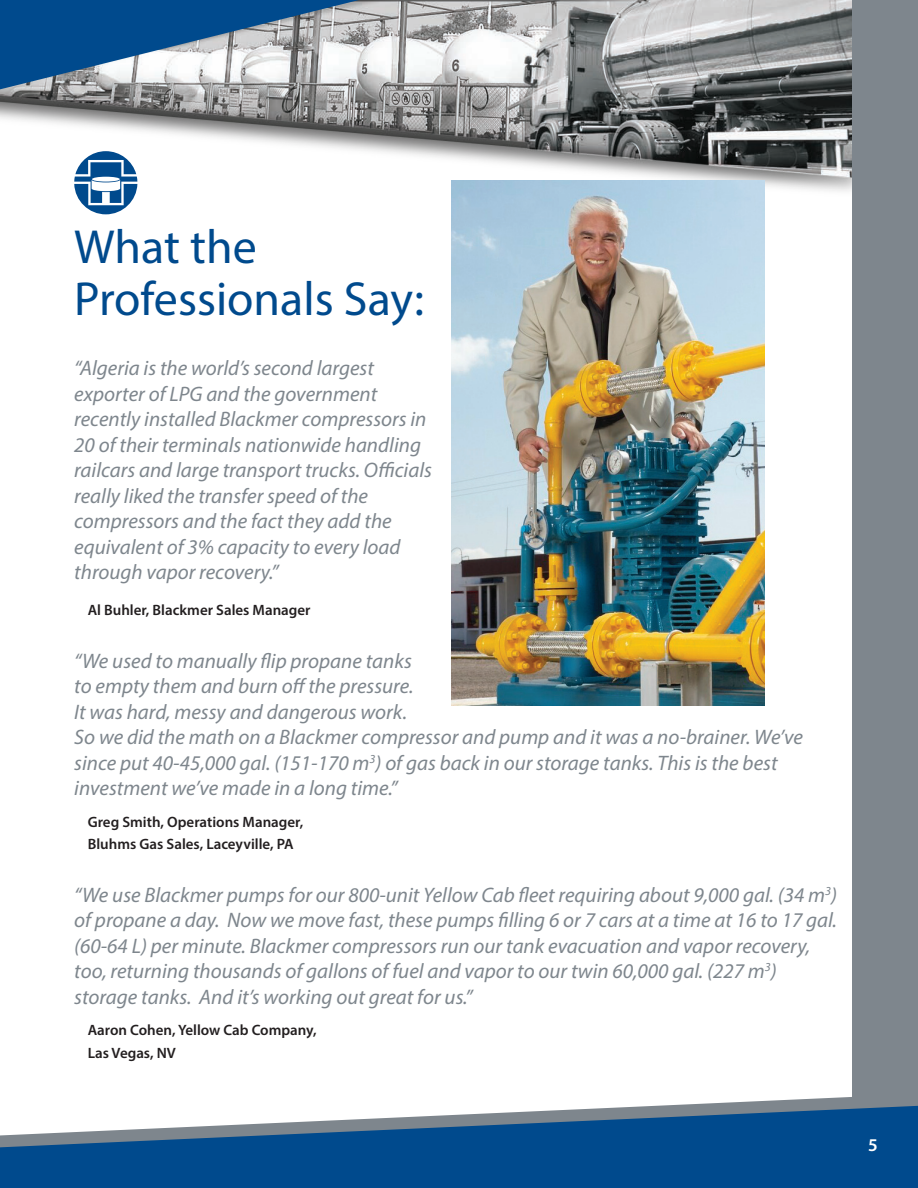
<style>
.page{position:relative;width:918px;height:1188px;background:#fff}
.page>*{position:absolute;margin:0;border:0;box-sizing:border-box;transform-origin:0 0}
.t1{font:48px/51.8px "Myriad Pro";color:#004a8d}
.t2{font:italic 21px/25.5px "Myriad Pro";color:#7e868d}
.t3{font:600 18px "Myriad Pro";color:#fff}
.t4{font:600 15px/22.5px "Myriad Pro";color:#231f20}
</style>
<div class="page">
<img style="left:415px;top:0;width:437px;height:191px">
<div style="left:852px;top:0;width:66px;height:1188px;background:#7e868d"></div>
<svg style="left:675px;top:1097px;width:177px;height:8px"></svg>
<svg style="left:0;top:1105px;width:918px;height:83px;background:#32699c"></svg>
<svg style="left:0;top:0;width:415px;height:215px"></svg>
<img style="left:451px;top:180px;width:314px;height:525px">
<h1 class="t1" style="left:74px;top:221px;width:351px">What the<br>Professionals Say:</h1>
<p class="t2" style="left:74px;top:355px;width:359px">“Algeria is the world’s second largest exporter of LPG and the government recently installed Blackmer compressors in 20 of their terminals nationwide handling railcars and large transport trucks. Officials really liked the transfer speed of the compressors and the fact they add the equivalent of 3% capacity to every load through vapor recovery.”</p>
<p class="t4" style="left:88px;top:598px;width:224px">Al Buhler, Blackmer Sales Manager</p>
<p class="t2" style="left:74px;top:648px;width:730px">“We used to manually flip propane tanks<br>to empty them and burn off the pressure.<br>It was hard, messy and dangerous work.<br>So we did the math on a Blackmer compressor and pump and it was a no-brainer. We’ve since put 40-45,000 gal. (151-170 m<sup>3</sup>) of gas back in our storage tanks. This is the best investment we’ve made in a long time.”</p>
<p class="t4" style="left:88px;top:810px;width:217px">Greg Smith, Operations Manager,<br>Bluhms Gas Sales, Laceyville, PA</p>
<p class="t2" style="left:74px;top:882px;width:764px">“We use Blackmer pumps for our 800-unit Yellow Cab fleet requiring about 9,000 gal. (34 m<sup>3</sup>) of propane a day. Now we move fast, these pumps filling 6 or 7 cars at a time at 16 to 17 gal. (60-64 L) per minute. Blackmer compressors run our tank evacuation and vapor recovery, too, returning thousands of gallons of fuel and vapor to our twin 60,000 gal. (227 m<sup>3</sup>) storage tanks. And it’s working out great for us.”</p>
<p class="t4" style="left:88px;top:1018px;width:230px">Aaron Cohen, Yellow Cab Company,<br>Las Vegas, NV</p>
<p class="t3" style="left:868px;top:1133px;width:11px">5</p>
</div>
